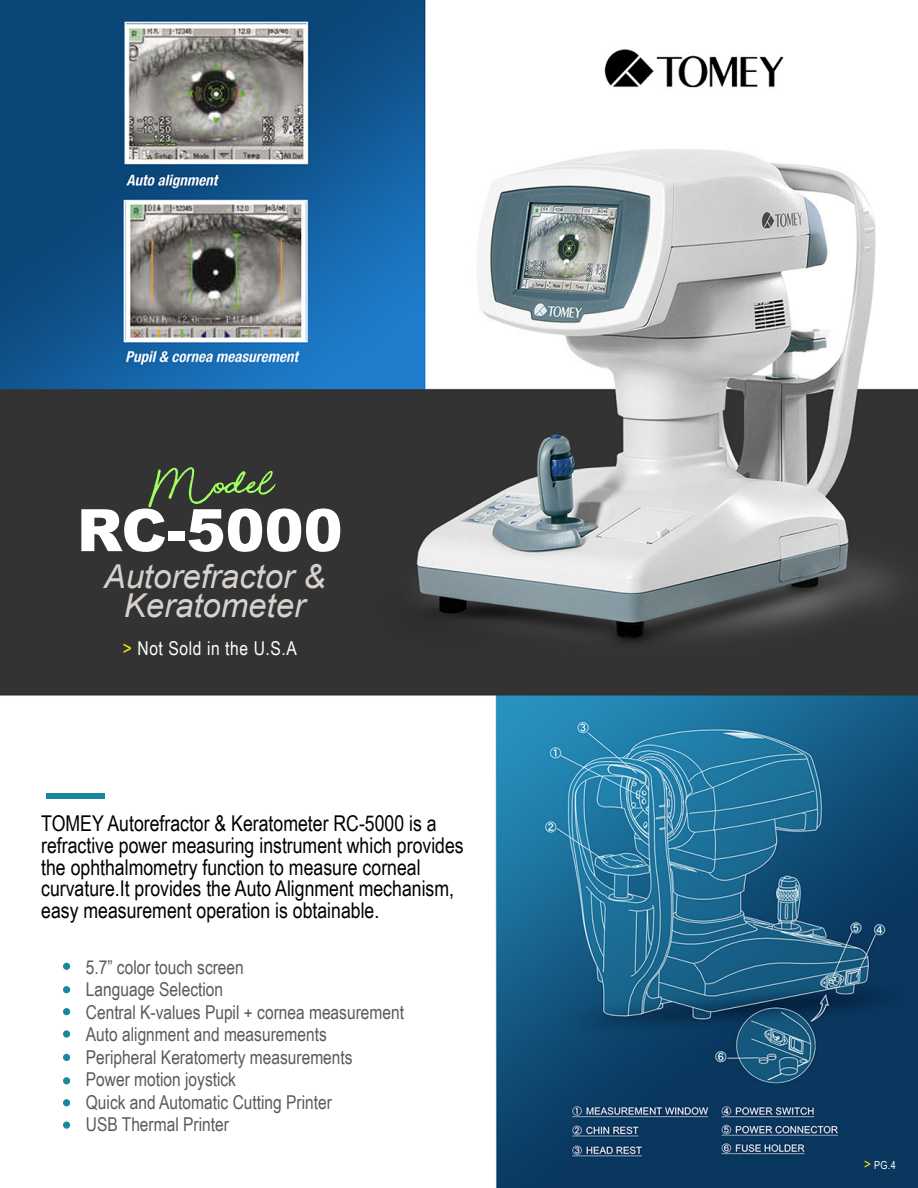
<style>
.page{position:relative;width:918px;height:1188px;background:#fff}
.page>*{position:absolute;margin:0;border:0;box-sizing:border-box;transform-origin:0 0}
.t1{font:59.1px "Beauty";color:#a0ff63}
.t2{font:900 58.5px "Arial";color:#fff}
.t3{font:italic 33px/29.2px "Arial";color:#d7d2cd;text-align:center}
.t4{font:21.75px/21.8px "Arial Narrow";color:#000}
.t5{font:19.05px/22.5px "Arial Narrow";color:#5b5a5a}
.t6{font:19.05px "Arial Narrow";letter-spacing:.03em;color:#fff}
.t7{font:11.1px "Arial Narrow";color:#fff}
.s1{color:#f9e811}
.s2{font-size:14.1px;color:#f9e811}
</style>
<div class="page">
<img style="left:0;top:0;width:918px;height:1188px">
<svg style="left:46px;top:793px;width:59px;height:6px"></svg>
<svg style="left:63px;top:963px;width:7px;height:166px"></svg>
<h1 class="t1" style="left:149px;top:461px;width:136px">Model:</h1>
<h2 class="t2" style="left:77px;top:488px;width:267px">RC-5000</h2>
<h3 class="t3" style="left:104px;top:562px;width:223px">Autorefractor &amp;<br>Keratometer</h3>
<p class="t6" style="left:123px;top:635px;width:176px"><span class="s1">&gt;</span> Not Sold in the U.S.A</p>
<p class="t4" style="left:41px;top:812px;width:424px">TOMEY Autorefractor &amp; Keratometer RC-5000 is a refractive power measuring instrument which provides the ophthalmometry function to measure corneal curvature.It provides the Auto Alignment mechanism, easy measurement operation is obtainable.</p>
<p class="t5" style="left:86px;top:955px;width:320px">5.7” color touch screen<br>Language Selection<br>Central K-values Pupil + cornea measurement<br>Auto alignment and measurements<br>Peripheral Keratomerty measurements<br>Power motion joystick<br>Quick and Automatic Cutting Printer<br>USB Thermal Printer</p>
<p class="t7" style="left:864px;top:1157px;width:33px"><span class="s2">&gt;</span> PG.4</p>
</div>
